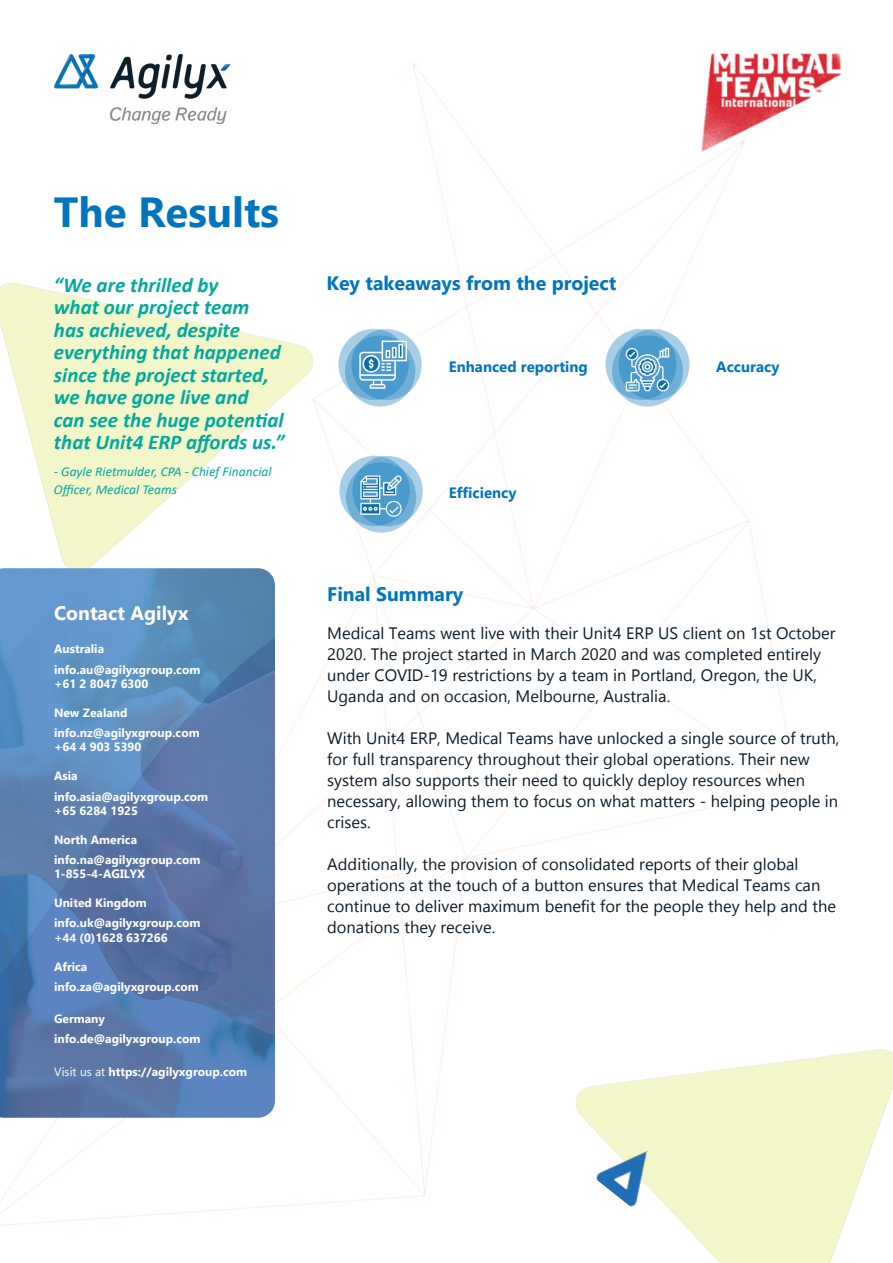
<style>
.page{position:relative;width:893px;height:1263px;background:#fff}
.page>*{position:absolute;margin:0;border:0;box-sizing:border-box;transform-origin:0 0}
.Large_white_heading{font:700 42px "Gadugi";color:#0075bd}
.t1{font:italic 700 21px/22.5px "Calibri";color:#00a99d}
.t2{font:700 19.5px "Gadugi";color:#0075bd}
.t3{font:700 19.5px "Gadugi";color:#fff}
.Paragraph_Style_2{font:16.5px/21px "Gadugi";color:#0c1c28}
.t4{font:700 15px "Gadugi";color:#0075bd}
.t5{font:italic 13.5px/18px "Calibri";color:#00a99d}
.t6{font:700 12px "Gadugi";color:#fff}
.s1{font-weight:400}
</style>
<div class="page">
<img style="left:0;top:61px;width:798px;height:1165px">
<img style="left:0;top:210px;width:353px;height:368px">
<img style="left:326px;top:316px;width:108px;height:107px">
<img style="left:54px;top:54px;width:175px;height:69px">
<img style="left:594px;top:316px;width:107px;height:107px">
<img style="left:523px;top:953px;width:370px;height:310px">
<img style="left:591px;top:1133px;width:76px;height:76px">
<img style="left:327px;top:442px;width:108px;height:108px">
<img style="left:685px;top:53px;width:157px;height:117px">
<img style="left:0;top:568px;width:275px;height:550px">
<p class="Large_white_heading" style="left:54px;top:186px;width:226px">The Results</p>
<p class="t1" style="left:54px;top:273px;width:232px">“We are thrilled by<br>what our project team has achieved, despite everything that happened since the project started, we have gone live and<br>can see the huge potential that Unit4 ERP affords us.”</p>
<p class="t5" style="left:54px;top:461px;width:219px">- Gayle Rietmulder, CPA - Chief Financial<br>Officer, Medical Teams</p>
<p class="t3" style="left:54px;top:601px;width:136px">Contact Agilyx</p>
<p class="t6" style="left:54px;top:642px;width:52px">Australia</p>
<p class="t6" style="left:54px;top:662px;width:148px">info.au@agilyxgroup.com</p>
<p class="t6" style="left:54px;top:676px;width:96px">+61 2 8047 6300</p>
<p class="t6" style="left:54px;top:705px;width:75px">New Zealand</p>
<p class="t6" style="left:54px;top:725px;width:147px">info.nz@agilyxgroup.com</p>
<p class="t6" style="left:54px;top:740px;width:89px">+64 4 903 5390</p>
<p class="t6" style="left:54px;top:769px;width:25px">Asia</p>
<p class="t6" style="left:54px;top:789px;width:156px">info.asia@agilyxgroup.com</p>
<p class="t6" style="left:54px;top:803px;width:86px">+65 6284 1925</p>
<p class="t6" style="left:54px;top:832px;width:85px">North America</p>
<p class="t6" style="left:54px;top:852px;width:148px">info.na@agilyxgroup.com</p>
<p class="t6" style="left:54px;top:867px;width:93px">1-855-4-AGILYX</p>
<p class="t6" style="left:54px;top:896px;width:94px">United Kingdom</p>
<p class="t6" style="left:54px;top:916px;width:148px">info.uk@agilyxgroup.com</p>
<p class="t6" style="left:54px;top:930px;width:115px">+44 (0)1628 637266</p>
<p class="t6" style="left:54px;top:959px;width:35px">Africa</p>
<p class="t6" style="left:54px;top:979px;width:146px">info.za@agilyxgroup.com</p>
<p class="t6" style="left:54px;top:1012px;width:52px">Germany</p>
<p class="t6" style="left:54px;top:1032px;width:148px">info.de@agilyxgroup.com</p>
<p class="t6" style="left:54px;top:1064px;width:194px"><span class="s1">Visit us at</span> https://agilyxgroup.com</p>
<p class="t2" style="left:326px;top:271px;width:292px">Key takeaways from the project</p>
<p class="t4" style="left:449px;top:357px;width:140px">Enhanced reporting</p>
<p class="t4" style="left:449px;top:484px;width:69px">Efficiency</p>
<p class="t2" style="left:327px;top:583px;width:138px">Final Summary</p>
<p class="t4" style="left:716px;top:357px;width:65px">Accuracy</p>
<p class="Paragraph_Style_2" style="left:327px;top:622px;width:510px">Medical Teams went live with their Unit4 ERP US client on 1st October 2020. The project started in March 2020 and was completed entirely under COVID-19 restrictions by a team in Portland, Oregon, the UK, Uganda and on occasion, Melbourne, Australia.</p>
<p class="Paragraph_Style_2" style="left:327px;top:727px;width:514px">With Unit4 ERP, Medical Teams have unlocked a single source of truth, for full transparency throughout their global operations. Their new system also supports their need to quickly deploy resources when necessary, allowing them to focus on what matters - helping people in crises.</p>
<p class="Paragraph_Style_2" style="left:327px;top:853px;width:510px">Additionally, the provision of consolidated reports of their global operations at the touch of a button ensures that Medical Teams can continue to deliver maximum benefit for the people they help and the donations they receive.</p>
</div>
